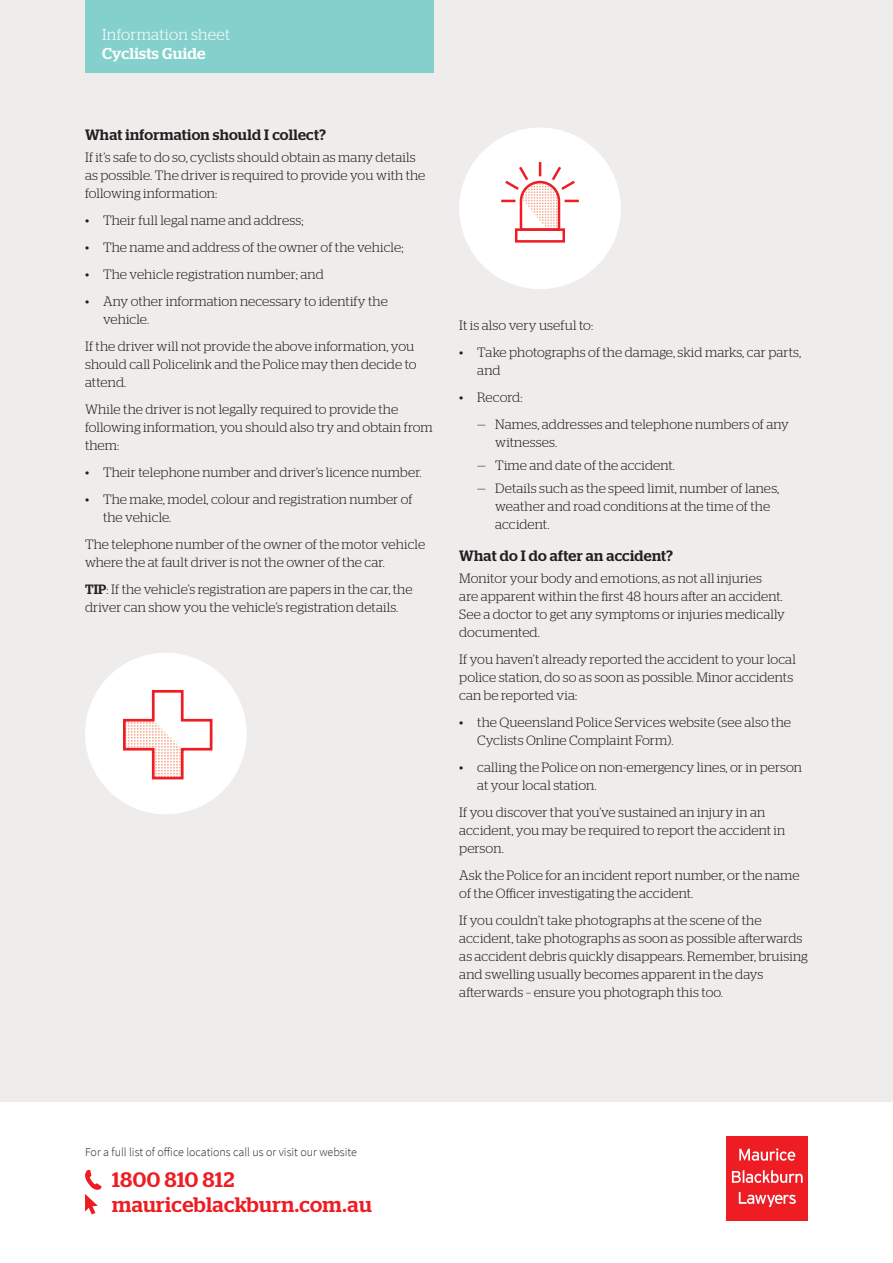
<style>
.page{position:relative;width:893px;height:1263px;background:#fff}
.page>*{position:absolute;margin:0;border:0;box-sizing:border-box;transform-origin:0 0}
.t1{font:500 21px/24.8px "Stag";letter-spacing:.01em;color:#ee1d23}
.t2{font:300 15.75px "Stag";letter-spacing:.02em;color:#fff}
.t3{font:500 15.75px "Stag";letter-spacing:.02em;color:#fff}
.t4{font:500 15px "Stag";letter-spacing:.02em;color:#231f20}
.t5{font:300 13.5px/18px "Stag";letter-spacing:.005em;color:#231f20}
.t6{font:300 12px "Source Sans Pro";color:#231f20}
.s1{font-weight:500}
</style>
<div class="page">
<div style="left:0;top:0;width:893px;height:1101px;background:#efedec"></div>
<div style="left:85px;top:0;width:349px;height:72px;background:#84d0cd"></div>
<svg style="left:85px;top:1170px;width:17px;height:44px"></svg>
<div style="left:727px;top:1136px;width:81px;height:84px;background:#ee1d23"></div>
<svg style="left:739px;top:1192px;width:57px;height:15px"></svg>
<svg style="left:732px;top:1170px;width:71px;height:13px"></svg>
<svg style="left:739px;top:1148px;width:56px;height:13px"></svg>
<div style="left:459px;top:128px;width:162px;height:161px;background:#fff;border-radius:50%"></div>
<div style="left:85px;top:653px;width:162px;height:161px;background:#fff;border-radius:50%"></div>
<div style="left:515px;top:228px;width:50px;height:15px;border:2px solid #ee1d23"></div>
<svg style="left:501px;top:162px;width:78px;height:70px"></svg>
<svg style="left:123px;top:690px;width:90px;height:90px"></svg>
<p class="t2" style="left:102px;top:25px;width:130px">Information sheet</p>
<p class="t3" style="left:102px;top:44px;width:105px">Cyclists Guide</p>
<p class="t4" style="left:85px;top:125px;width:242px">What information should I collect?</p>
<p class="t5" style="left:85px;top:148px;width:342px">If it’s safe to do so, cyclists should obtain as many details as possible. The driver is required to provide you with the following information:</p>
<p class="t5" style="left:85px;top:211px;width:220px">• Their full legal name and address;</p>
<p class="t5" style="left:85px;top:238px;width:320px">• The name and address of the owner of the vehicle;</p>
<p class="t5" style="left:85px;top:265px;width:240px">• The vehicle registration number; and</p>
<p class="t5" style="left:103px;top:292px;width:286px;text-indent:-18px">• Any other information necessary to identify the vehicle.</p>
<p class="t5" style="left:85px;top:337px;width:333px">If the driver will not provide the above information, you should call Policelink and the Police may then decide to attend.</p>
<p class="t5" style="left:85px;top:400px;width:349px">While the driver is not legally required to provide the following information, you should also try and obtain from them:</p>
<p class="t5" style="left:85px;top:463px;width:338px">• Their telephone number and driver’s licence number.</p>
<p class="t5" style="left:103px;top:490px;width:311px;text-indent:-18px">• The make, model, colour and registration number of the vehicle.</p>
<p class="t5" style="left:85px;top:535px;width:342px">The telephone number of the owner of the motor vehicle where the at fault driver is not the owner of the car.</p>
<p class="t5" style="left:85px;top:580px;width:329px"><span class="s1">TIP</span>: If the vehicle’s registration are papers in the car, the driver can show you the vehicle’s registration details.</p>
<p class="t5" style="left:459px;top:316px;width:136px">It is also very useful to:</p>
<p class="t5" style="left:477px;top:343px;width:325px;text-indent:-18px">• Take photographs of the damage, skid marks, car parts, and</p>
<p class="t5" style="left:459px;top:388px;width:65px">• Record:</p>
<p class="t5" style="left:495px;top:415px;width:295px;text-indent:-18px">— Names, addresses and telephone numbers of any witnesses.</p>
<p class="t5" style="left:477px;top:456px;width:199px">— Time and date of the accident.</p>
<p class="t5" style="left:495px;top:479px;width:286px;text-indent:-18px">— Details such as the speed limit, number of lanes, weather and road conditions at the time of the accident.</p>
<p class="t4" style="left:459px;top:547px;width:215px">What do I do after an accident?</p>
<p class="t5" style="left:459px;top:569px;width:327px">Monitor your body and emotions, as not all injuries<br>are apparent within the first 48 hours after an accident.<br>See a doctor to get any symptoms or injuries medically documented.</p>
<p class="t5" style="left:459px;top:650px;width:338px">If you haven’t already reported the accident to your local police station, do so as soon as possible. Minor accidents can be reported via:</p>
<p class="t5" style="left:477px;top:713px;width:315px;text-indent:-18px">• the Queensland Police Services website (see also the<br>Cyclists Online Complaint Form).</p>
<p class="t5" style="left:477px;top:758px;width:326px;text-indent:-18px">• calling the Police on non-emergency lines, or in person at your local station.</p>
<p class="t5" style="left:459px;top:803px;width:328px">If you discover that you’ve sustained an injury in an accident, you may be required to report the accident in person.</p>
<p class="t5" style="left:459px;top:866px;width:342px">Ask the Police for an incident report number, or the name of the Officer investigating the accident.</p>
<p class="t5" style="left:459px;top:911px;width:350px">If you couldn’t take photographs at the scene of the accident, take photographs as soon as possible afterwards as accident debris quickly disappears. Remember, bruising and swelling usually becomes apparent in the days afterwards – ensure you photograph this too.</p>
<p class="t6" style="left:85px;top:1144px;width:273px">For a full list of office locations call us or visit our website</p>
<h1 class="t1" style="left:112px;top:1167px;width:261px">1800 810 812 mauriceblackburn.com.au</h1>
</div>
